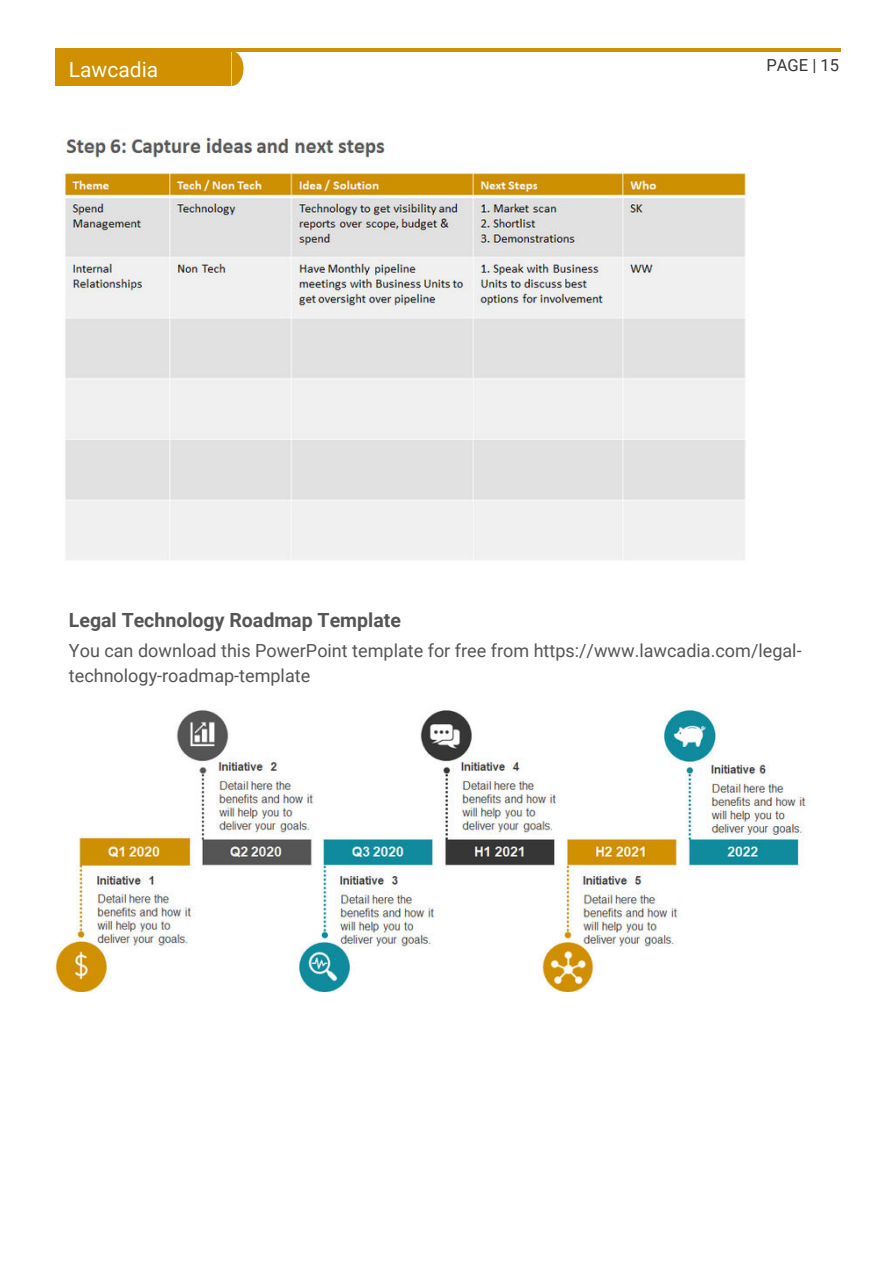
<style>
.page{position:relative;width:894px;height:1264px;background:#fff}
.page>*{position:absolute;margin:0;border:0;box-sizing:border-box;transform-origin:0 0}
.t1{font:21px "Roboto";color:#fff}
.t2{font:700 19.5px "Roboto";color:#555}
.t3{font:18px/24.8px "Roboto";color:#555}
.t4{font:16.5px "Roboto";color:#363636}
</style>
<div class="page">
<img style="left:61px;top:137px;width:687px;height:423px">
<div style="left:55px;top:52px;width:188px;height:34px;background:#d19000"></div>
<hr style="left:0;top:48px;width:893px;height:4px;background:#d19000">
<div style="left:0;top:23px;width:54px;height:67px;background:#fff"></div>
<div style="left:841px;top:32px;width:52px;height:67px;background:#fff"></div>
<img style="left:55px;top:710px;width:754px;height:281px">
<p class="t1" style="left:69px;top:54px;width:91px">Lawcadia</p>
<p class="t4" style="left:766px;top:54px;width:74px">PAGE | 15</p>
<p class="t2" style="left:69px;top:607px;width:333px">Legal Technology Roadmap Template</p>
<p class="t3" style="left:69px;top:638px;width:734px">You can download this PowerPoint template for free from https://www.lawcadia.com/legal&shy;technology-roadmap-template</p>
</div>
